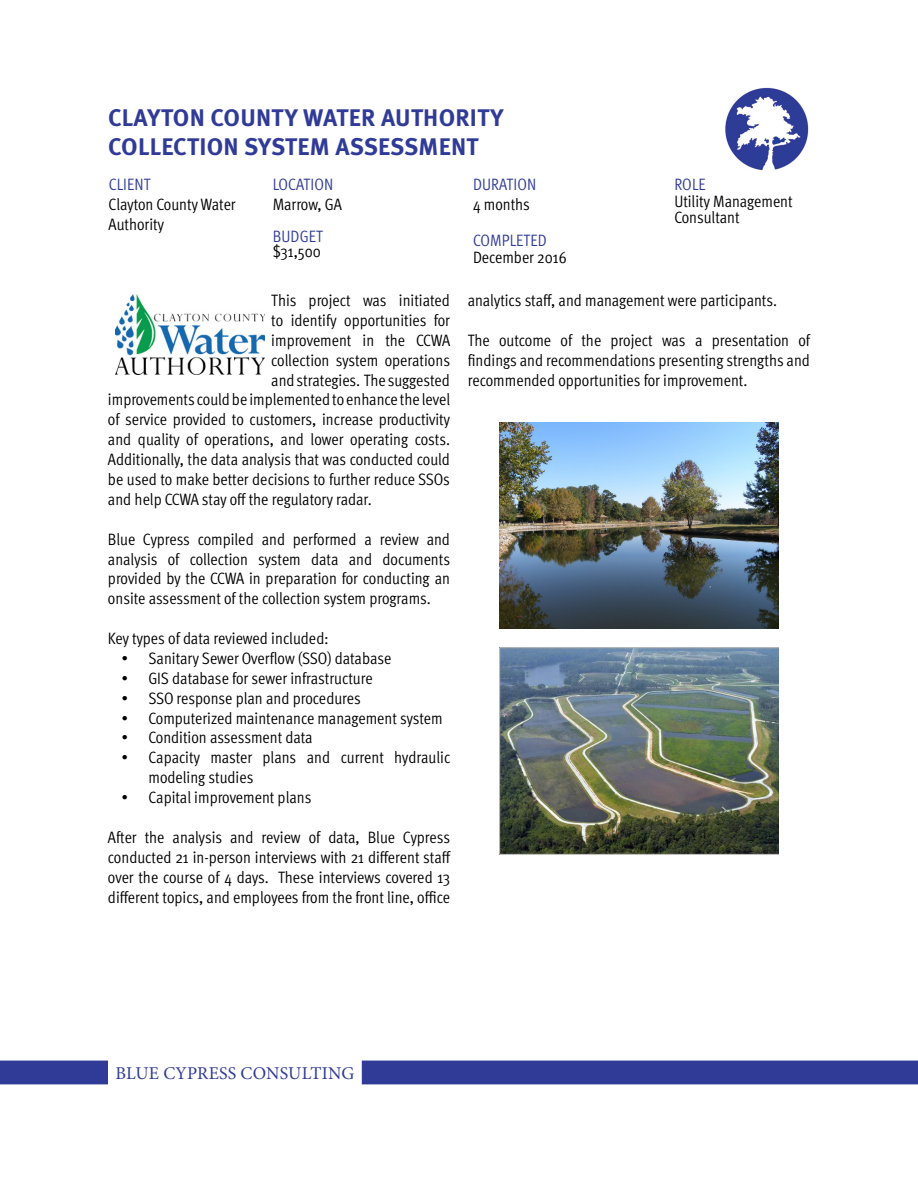
<style>
.page{position:relative;width:918px;height:1188px;background:#fff}
.page>*{position:absolute;margin:0;border:0;box-sizing:border-box;transform-origin:0 0}
.t1{font:700 24px/28.8px "Meta Pro";letter-spacing:.01em;color:#303b97}
.t2{font:18px "Minion Pro";letter-spacing:.01em;color:#303b97}
.t3{font:16.5px/20px "Meta Pro Cond Norm";color:#000;text-align:justify}
.t4{font:16.5px "Meta Pro Cond Norm";letter-spacing:.01em;color:#2f3b97}
</style>
<div class="page">
<div style="left:362px;top:1061px;width:556px;height:23px;background:#303b97"></div>
<div style="left:0;top:1061px;width:108px;height:23px;background:#303b97"></div>
<img style="left:725px;top:87px;width:84px;height:84px">
<img style="left:116px;top:295px;width:149px;height:79px">
<img style="left:500px;top:422px;width:278px;height:206px">
<img style="left:500px;top:648px;width:278px;height:206px">
<h1 class="t1" style="left:108px;top:102px;width:397px">CLAYTON COUNTY WATER AUTHORITY<br>COLLECTION SYSTEM ASSESSMENT</h1>
<p class="t4" style="left:109px;top:173px;width:43px">CLIENT</p>
<p class="t3" style="left:109px;top:193px;width:129px">Clayton County Water<br>Authority</p>
<p class="t4" style="left:273px;top:173px;width:62px">LOCATION</p>
<p class="t3" style="left:273px;top:193px;width:71px">Marrow, GA</p>
<p class="t4" style="left:273px;top:224px;width:51px">BUDGET</p>
<p class="t3" style="left:273px;top:240px;width:50px">$31,500</p>
<p class="t4" style="left:473px;top:173px;width:65px">DURATION</p>
<p class="t3" style="left:473px;top:193px;width:59px">4 months</p>
<p class="t4" style="left:473px;top:229px;width:75px">COMPLETED</p>
<p class="t3" style="left:473px;top:246px;width:95px">December 2016</p>
<p class="t4" style="left:675px;top:173px;width:33px">ROLE</p>
<p class="t3" style="left:674px;top:192px;width:120px;line-height:16.5px">Utility Management<br>Consultant</p>
<p class="t3" style="left:271px;top:289px;width:180px">This project was initiated</p>
<p class="t3" style="left:271px;top:309px;width:180px">to identify opportunities for</p>
<p class="t3" style="left:271px;top:329px;width:180px">improvement in the CCWA</p>
<p class="t3" style="left:271px;top:349px;width:180px">collection system operations</p>
<p class="t3" style="left:271px;top:369px;width:180px">and strategies. The suggested</p>
<p class="t3" style="left:108px;top:389px;width:344px">improvements could be implemented to enhance the level</p>
<p class="t3" style="left:108px;top:409px;width:344px">of service provided to customers, increase productivity</p>
<p class="t3" style="left:108px;top:429px;width:344px">and quality of operations, and lower operating costs.</p>
<p class="t3" style="left:108px;top:448px;width:343px">Additionally, the data analysis that was conducted could</p>
<p class="t3" style="left:108px;top:468px;width:344px">be used to make better decisions to further reduce SSOs</p>
<p class="t3" style="left:108px;top:488px;width:265px">and help CCWA stay off the regulatory radar.</p>
<p class="t3" style="left:108px;top:528px;width:344px">Blue Cypress compiled and performed a review and analysis of collection system data and documents provided by the CCWA in preparation for conducting an onsite assessment of the collection system programs.</p>
<p class="t3" style="left:108px;top:627px;width:222px">Key types of data reviewed included:</p>
<p class="t3" style="left:121px;top:647px;width:271px">• Sanitary Sewer Overflow (SSO) database</p>
<p class="t3" style="left:121px;top:667px;width:253px">• GIS database for sewer infrastructure</p>
<p class="t3" style="left:121px;top:687px;width:241px">• SSO response plan and procedures</p>
<p class="t3" style="left:121px;top:707px;width:323px">• Computerized maintenance management system</p>
<p class="t3" style="left:121px;top:727px;width:193px">• Condition assessment data</p>
<p class="t3" style="left:148px;top:747px;width:303px;text-indent:-27px">• Capacity master plans and current hydraulic modeling studies</p>
<p class="t3" style="left:121px;top:786px;width:191px">• Capital improvement plans</p>
<p class="t3" style="left:108px;top:826px;width:344px">After the analysis and review of data, Blue Cypress conducted 21 in-person interviews with 21 different staff over the course of 4 days. These interviews covered 13 different topics, and employees from the front line, office</p>
<p class="t3" style="left:468px;top:290px;width:311px">analytics staff, and management were participants.</p>
<p class="t3" style="left:468px;top:329px;width:344px">The outcome of the project was a presentation of findings and recommendations presenting strengths and recommended opportunities for improvement.</p>
<p class="t2" style="left:116px;top:1061px;width:240px">BLUE CYPRESS CONSULTING</p>
</div>
